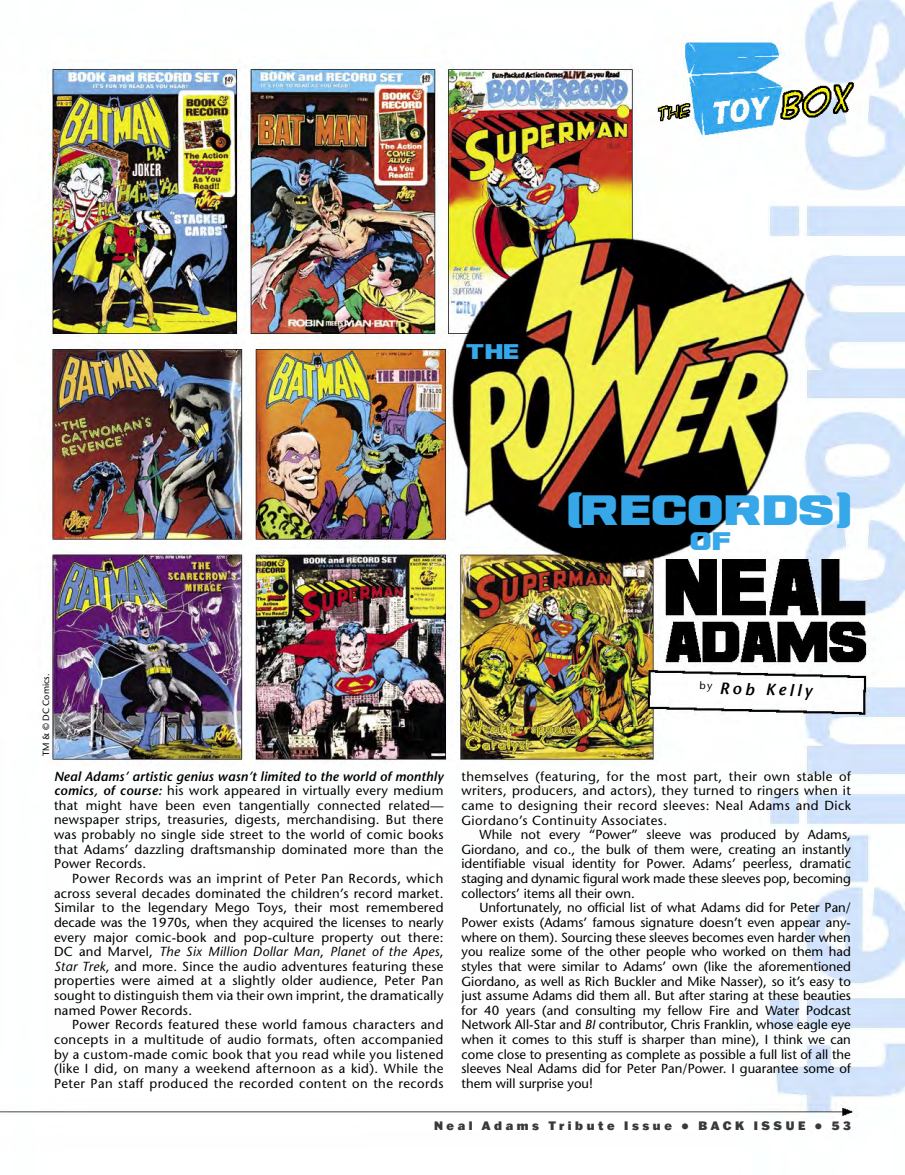
<style>
.page{position:relative;width:905px;height:1175px;background:#fff}
.page>*{position:absolute;margin:0;border:0;box-sizing:border-box;transform-origin:0 0}
.t1{font:33px "Ash";letter-spacing:.015em;color:#36a7e9}
.t2{font:19.8px "Ash";color:#36a7e9}
.t3{font:italic 600 16.5px "Stone Sans Std";color:#000}
.t4{font:16.5px "Ash";color:#36a7e9}
.t5{font:13.2px/14.5px "Stone Sans";letter-spacing:.02em;color:#000;text-align:justify}
.t6{font:italic 600 13.2px "Stone Sans Std";letter-spacing:.01em;color:#000}
.t7{font:italic 500 13.2px "Stone Sans Std";letter-spacing:.02em;color:#000}
.t8{font:900 12px "Franklin Gothic ATF";letter-spacing:.3em;color:#393939}
.t9{font:9px "Stone Sans";color:#000}
.s1{font-family:"Stone Sans Std";font-weight:600;font-style:italic}
.s2{font-family:"Stone Sans";font-weight:400;font-style:normal}
.s3{font-family:"Stone Sans Std";font-weight:500;font-style:italic}
</style>
<div class="page">
<img style="left:0;top:1px;width:904px;height:1116px">
<p class="t9" style="left:41px;top:756px;width:84px;rotate:-90deg">TM &amp; © DC Comics.</p>
<p class="t4" style="left:466px;top:342px;width:55px">THE</p>
<h1 class="t1" style="left:568px;top:491px;width:287px">(RECORDS)</h1>
<h2 class="t2" style="left:691px;top:529px;width:43px">OF</h2>
<p class="t3" style="left:699px;top:678px;width:114px;rotate:1deg"><sup>by</sup> Rob Kelly</p>
<p class="t6" style="left:54px;top:768px;width:391px">Neal Adams’ artistic genius wasn’t limited to the world of monthly</p>
<p class="t5" style="left:54px;top:783px;width:391px"><span class="s1">comics, of course:</span> his work appeared in virtually every medium that might have been even tangentially connected related— newspaper strips, treasuries, digests, merchandising. But there was probably no single side street to the world of comic books that Adams’ dazzling draftsmanship dominated more than the Power Records.</p>
<p class="t5" style="left:54px;top:871px;width:391px;text-indent:18px">Power Records was an imprint of Peter Pan Records, which across several decades dominated the children’s record market.<br>Similar to the legendary Mego Toys, their most remembered decade was the 1970s, when they acquired the licenses to nearly every major comic-book and pop-culture property out there:</p>
<p class="t7" style="left:54px;top:943px;width:391px"><span class="s2">DC and Marvel,</span> The Six Million Dollar Man<span class="s2">,</span> Planet of the Apes<span class="s2">,</span></p>
<p class="t5" style="left:54px;top:958px;width:391px"><span class="s3">Star Trek</span>, and more. Since the audio adventures featuring these properties were aimed at a slightly older audience, Peter Pan sought to distinguish them via their own imprint, the dramatically named Power Records.</p>
<p class="t5" style="left:54px;top:1017px;width:391px;text-indent:18px">Power Records featured these world famous characters and concepts in a multitude of audio formats, often accompanied by a custom-made comic book that you read while you listened (like I did, on many a weekend afternoon as a kid). While the Peter Pan staff produced the recorded content on the records</p>
<p class="t5" style="left:461px;top:769px;width:391px">themselves (featuring, for the most part, their own stable of writers, producers, and actors), they turned to ringers when it came to designing their record sleeves: Neal Adams and Dick Giordano’s Continuity Associates.</p>
<p class="t5" style="left:461px;top:827px;width:391px;text-indent:18px">While not every “Power” sleeve was produced by Adams, Giordano, and co., the bulk of them were, creating an instantly identifiable visual identity for Power. Adams’ peerless, dramatic staging and dynamic figural work made these sleeves pop, becoming collectors’ items all their own.</p>
<p class="t5" style="left:461px;top:900px;width:391px;text-indent:18px">Unfortunately, no official list of what Adams did for Peter Pan/ Power exists (Adams’ famous signature doesn’t even appear any&shy;where on them). Sourcing these sleeves becomes even harder when you realize some of the other people who worked on them had styles that were similar to Adams’ own (like the aforementioned Giordano, as well as Rich Buckler and Mike Nasser), so it’s easy to just assume Adams did them all. But after staring at these beauties for 40 years (and consulting my fellow Fire and Water Podcast Network All-Star and <span class="s3">BI</span> contributor, Chris Franklin, whose eagle eye when it comes to this stuff is sharper than mine), I think we can come close to presenting as complete as possible a full list of all the sleeves Neal Adams did for Peter Pan/Power. I guarantee some of them will surprise you!</p>
<p class="t8" style="left:434px;top:1117px;width:418px">Neal Adams Tribute Issue • BACK ISSUE • 53</p>
</div>
